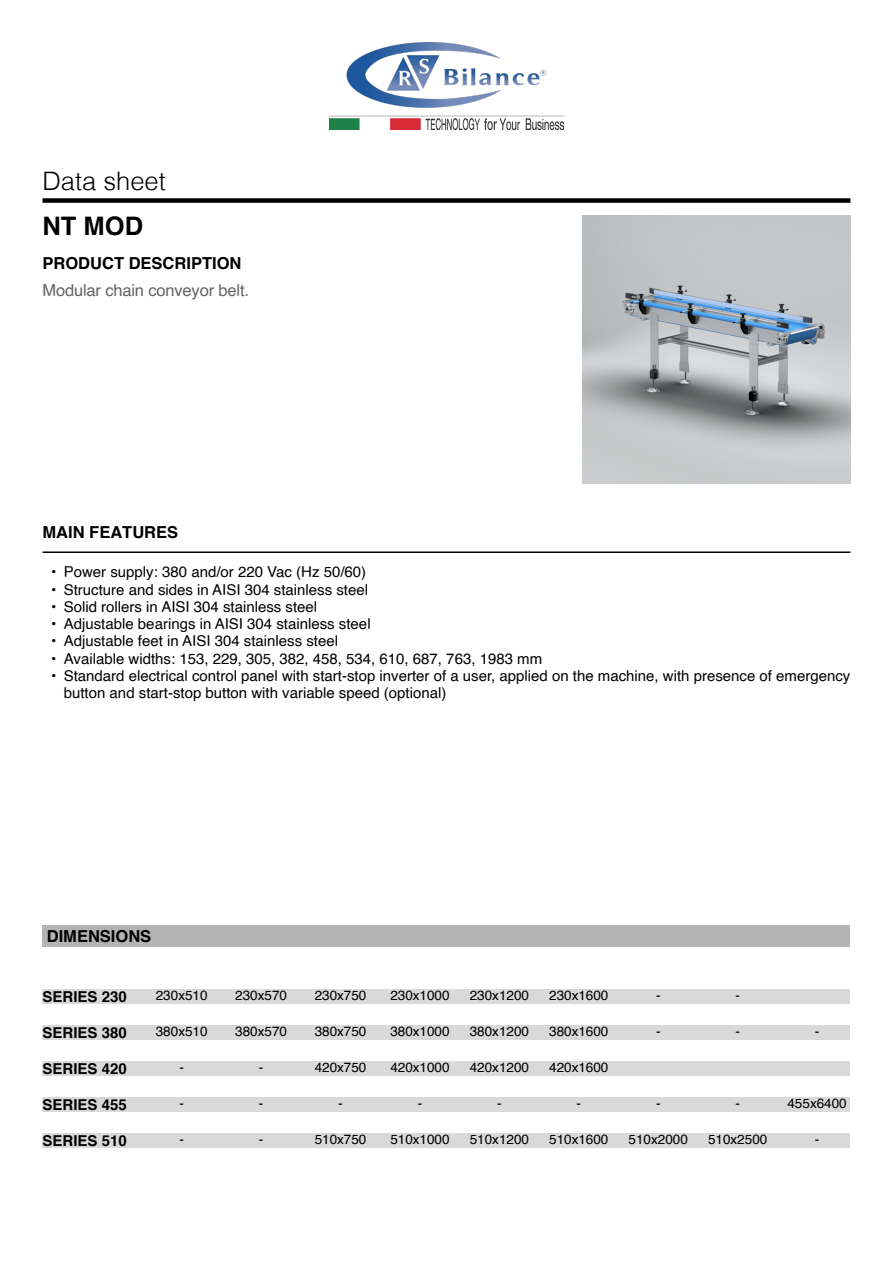
<style>
.page{position:relative;width:893px;height:1263px;background:#fff}
.page>*{position:absolute;margin:0;border:0;box-sizing:border-box;transform-origin:0 0}
.t1{font:300 25.5px "Helvetica";color:#000}
.t2{font:700 25.5px "Helvetica";color:#000}
.t3{font:700 16.5px "Helvetica";color:#000}
.t4{font:16.5px "Helvetica";letter-spacing:-.01em;color:#646363}
.t5{font:15px/17.2px "Helvetica";color:#000}
.t6{font:700 15px "Helvetica";color:#000}
.t7{font:13.5px "Helvetica";color:#000}
</style>
<div class="page">
<div style="left:43px;top:198px;width:807px;height:5px;background:#000"></div>
<hr style="left:43px;top:551px;width:807px;height:2px;background:#000">
<img style="left:583px;top:216px;width:267px;height:267px">
<div style="left:43px;top:989px;width:807px;height:14px;background:#d9d9d9"></div>
<div style="left:43px;top:925px;width:807px;height:21px;background:#b3b3b3"></div>
<div style="left:43px;top:1025px;width:807px;height:15px;background:#d9d9d9"></div>
<div style="left:43px;top:1061px;width:807px;height:15px;background:#d9d9d9"></div>
<div style="left:43px;top:1097px;width:807px;height:15px;background:#d9d9d9"></div>
<div style="left:43px;top:1133px;width:807px;height:15px;background:#d9d9d9"></div>
<img style="left:330px;top:43px;width:233px;height:86px">
<h1 class="t1" style="left:43px;top:165px;width:125px">Data sheet</h1>
<h1 class="t2" style="left:43px;top:205px;width:102px">NT MOD</h1>
<p class="t3" style="left:43px;top:249px;width:200px">PRODUCT DESCRIPTION</p>
<p class="t4" style="left:43px;top:277px;width:208px">Modular chain conveyor belt.</p>
<p class="t3" style="left:43px;top:519px;width:137px">MAIN FEATURES</p>
<p class="t5" style="left:51px;top:564px;width:317px">• Power supply: 380 and/or 220 Vac (Hz 50/60)</p>
<p class="t5" style="left:51px;top:581px;width:319px">• Structure and sides in AISI 304 stainless steel</p>
<p class="t5" style="left:51px;top:598px;width:268px">• Solid rollers in AISI 304 stainless steel</p>
<p class="t5" style="left:51px;top:616px;width:321px">• Adjustable bearings in AISI 304 stainless steel</p>
<p class="t5" style="left:51px;top:633px;width:289px">• Adjustable feet in AISI 304 stainless steel</p>
<p class="t5" style="left:51px;top:650px;width:493px">• Available widths: 153, 229, 305, 382, 458, 534, 610, 687, 763, 1983 mm</p>
<p class="t5" style="left:64px;top:667px;width:788px;text-indent:-13px">• Standard electrical control panel with start-stop inverter of a user, applied on the machine, with presence of emergency button and start-stop button with variable speed (optional)</p>
<p class="t3" style="left:47px;top:922px;width:106px">DIMENSIONS</p>
<p class="t6" style="left:43px;top:984px;width:86px">SERIES 230</p>
<p class="t7" style="left:156px;top:985px;width:53px">230x510</p>
<p class="t7" style="left:235px;top:985px;width:53px">230x570</p>
<p class="t7" style="left:315px;top:985px;width:53px">230x750</p>
<p class="t7" style="left:390px;top:985px;width:61px">230x1000</p>
<p class="t7" style="left:470px;top:985px;width:61px">230x1200</p>
<p class="t7" style="left:549px;top:985px;width:61px">230x1600</p>
<p class="t7" style="left:656px;top:985px;width:6px">-</p>
<p class="t7" style="left:735px;top:985px;width:6px">-</p>
<p class="t6" style="left:43px;top:1020px;width:86px">SERIES 380</p>
<p class="t7" style="left:156px;top:1021px;width:53px">380x510</p>
<p class="t7" style="left:235px;top:1021px;width:53px">380x570</p>
<p class="t7" style="left:315px;top:1021px;width:53px">380x750</p>
<p class="t7" style="left:390px;top:1021px;width:61px">380x1000</p>
<p class="t7" style="left:470px;top:1021px;width:61px">380x1200</p>
<p class="t7" style="left:549px;top:1021px;width:61px">380x1600</p>
<p class="t7" style="left:656px;top:1021px;width:6px">-</p>
<p class="t7" style="left:735px;top:1021px;width:6px">-</p>
<p class="t7" style="left:815px;top:1021px;width:6px">-</p>
<p class="t6" style="left:43px;top:1057px;width:86px">SERIES 420</p>
<p class="t7" style="left:179px;top:1057px;width:6px">-</p>
<p class="t7" style="left:259px;top:1057px;width:6px">-</p>
<p class="t7" style="left:315px;top:1057px;width:53px">420x750</p>
<p class="t7" style="left:390px;top:1057px;width:61px">420x1000</p>
<p class="t7" style="left:470px;top:1057px;width:61px">420x1200</p>
<p class="t7" style="left:549px;top:1057px;width:61px">420x1600</p>
<p class="t6" style="left:43px;top:1093px;width:86px">SERIES 455</p>
<p class="t7" style="left:179px;top:1093px;width:6px">-</p>
<p class="t7" style="left:259px;top:1093px;width:6px">-</p>
<p class="t7" style="left:338px;top:1093px;width:6px">-</p>
<p class="t7" style="left:418px;top:1093px;width:6px">-</p>
<p class="t7" style="left:497px;top:1093px;width:6px">-</p>
<p class="t7" style="left:577px;top:1093px;width:6px">-</p>
<p class="t7" style="left:656px;top:1093px;width:6px">-</p>
<p class="t7" style="left:735px;top:1093px;width:6px">-</p>
<p class="t7" style="left:787px;top:1093px;width:61px">455x6400</p>
<p class="t6" style="left:43px;top:1129px;width:86px">SERIES 510</p>
<p class="t7" style="left:179px;top:1129px;width:6px">-</p>
<p class="t7" style="left:259px;top:1129px;width:6px">-</p>
<p class="t7" style="left:315px;top:1129px;width:53px">510x750</p>
<p class="t7" style="left:390px;top:1129px;width:61px">510x1000</p>
<p class="t7" style="left:470px;top:1129px;width:61px">510x1200</p>
<p class="t7" style="left:549px;top:1129px;width:61px">510x1600</p>
<p class="t7" style="left:629px;top:1129px;width:61px">510x2000</p>
<p class="t7" style="left:708px;top:1129px;width:61px">510x2500</p>
<p class="t7" style="left:815px;top:1129px;width:6px">-</p>
</div>
